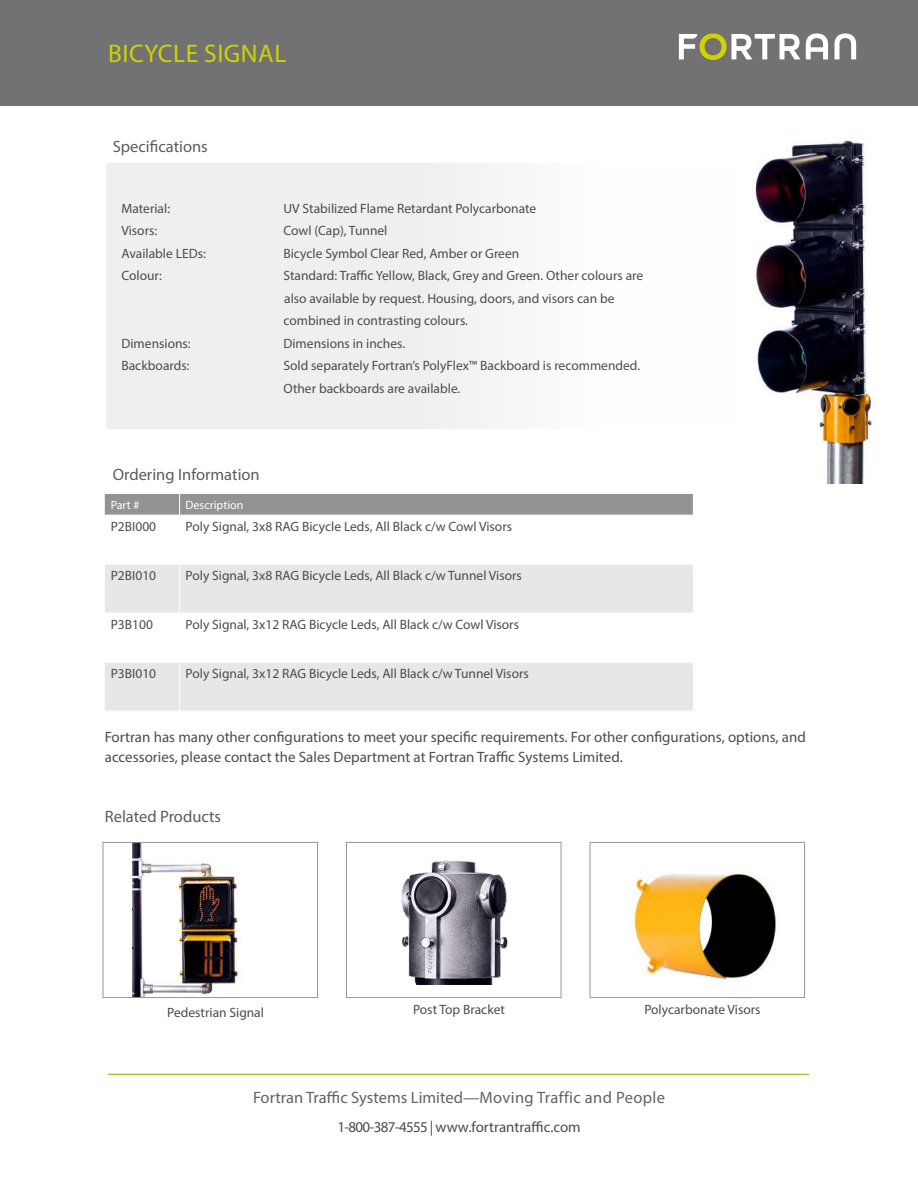
<style>
.page{position:relative;width:918px;height:1188px;background:#fff}
.page>*{position:absolute;margin:0;border:0;box-sizing:border-box;transform-origin:0 0}
.t1{font:25.5px "Myriad Pro";letter-spacing:.02em;color:#cfd400}
.t2{font:16.5px "Myriad Pro";color:#636366}
.t3{font:16.5px "Myriad Pro";color:#5e5c54}
.t4{font:15px/19.5px "Myriad Pro";color:#4b4c4d}
.t5{font:13.5px/22.5px "Myriad Pro";color:#4b4c4d}
.t6{font:12px "Myriad Pro";color:#fff}
</style>
<div class="page">
<div style="left:0;top:0;width:918px;height:105px;background:#717271"></div>
<svg style="left:679px;top:33px;width:121px;height:27px"></svg>
<svg style="left:806px;top:33px;width:22px;height:26px"></svg>
<svg style="left:835px;top:33px;width:21px;height:26px"></svg>
<hr style="left:108px;top:1074px;width:701px;height:1px;background:#a4c939">
<div style="left:105px;top:161px;width:703px;height:270px;background:linear-gradient(to bottom,#f4f4f4,#f4f4f4);border:2px solid #fff"></div>
<img style="left:741px;top:140px;width:135px;height:343px">
<img style="left:133px;top:844px;width:105px;height:152px">
<div style="left:103px;top:842px;width:215px;height:156px;border:1px solid #939598"></div>
<img style="left:401px;top:860px;width:107px;height:125px">
<div style="left:346px;top:842px;width:215px;height:156px;border:1px solid #939598"></div>
<img style="left:627px;top:871px;width:152px;height:113px">
<div style="left:590px;top:842px;width:215px;height:156px;border:1px solid #939598"></div>
<div style="left:105px;top:565px;width:588px;height:146px;background:#e6e7e9"></div>
<svg style="left:105px;top:614px;width:588px;height:48px"></svg>
<div style="left:105px;top:494px;width:589px;height:21px;background:#939393"></div>
<hr style="left:179px;top:564px;width:1px;height:49px;background:#fff">
<hr style="left:105px;top:613px;width:75px;height:1px;background:#fff">
<hr style="left:180px;top:613px;width:514px;height:1px;background:#fff">
<hr style="left:179px;top:613px;width:1px;height:49px;background:#fff">
<hr style="left:105px;top:662px;width:75px;height:1px;background:#fff">
<hr style="left:180px;top:662px;width:514px;height:1px;background:#fff">
<hr style="left:179px;top:662px;width:1px;height:49px;background:#fff">
<h1 class="t1" style="left:108px;top:38px;width:180px">BICYCLE SIGNAL</h1>
<p class="t3" style="left:113px;top:136px;width:97px">Specifications</p>
<p class="t5" style="left:122px;top:197px;width:50px">Material:</p>
<p class="t5" style="left:284px;top:197px;width:254px">UV Stabilized Flame Retardant Polycarbonate</p>
<p class="t5" style="left:122px;top:219px;width:37px">Visors:</p>
<p class="t5" style="left:284px;top:219px;width:105px">Cowl (Cap), Tunnel</p>
<p class="t5" style="left:122px;top:242px;width:86px">Available LEDs:</p>
<p class="t5" style="left:284px;top:242px;width:237px">Bicycle Symbol Clear Red, Amber or Green</p>
<p class="t5" style="left:122px;top:264px;width:42px">Colour:</p>
<p class="t5" style="left:284px;top:264px;width:361px">Standard: Traffic Yellow, Black, Grey and Green. Other colours are also available by request. Housing, doors, and visors can be combined in contrasting colours.</p>
<p class="t5" style="left:122px;top:332px;width:71px">Dimensions:</p>
<p class="t5" style="left:284px;top:332px;width:123px">Dimensions in inches.</p>
<p class="t5" style="left:122px;top:354px;width:70px">Backboards:</p>
<p class="t5" style="left:284px;top:354px;width:358px">Sold separately Fortran’s PolyFlex™ Backboard is recommended.<br>Other backboards are available.</p>
<p class="t3" style="left:113px;top:464px;width:148px">Ordering Information</p>
<p class="t6" style="left:111px;top:498px;width:30px">Part #</p>
<p class="t6" style="left:186px;top:498px;width:59px">Description</p>
<p class="t5" style="left:111px;top:515px;width:47px">P2BI000</p>
<p class="t5" style="left:186px;top:515px;width:328px">Poly Signal, 3x8 RAG Bicycle Leds, All Black c/w Cowl Visors</p>
<p class="t5" style="left:111px;top:564px;width:47px">P2BI010</p>
<p class="t5" style="left:186px;top:564px;width:338px">Poly Signal, 3x8 RAG Bicycle Leds, All Black c/w Tunnel Visors</p>
<p class="t5" style="left:111px;top:613px;width:44px">P3B100</p>
<p class="t5" style="left:186px;top:613px;width:335px">Poly Signal, 3x12 RAG Bicycle Leds, All Black c/w Cowl Visors</p>
<p class="t5" style="left:111px;top:662px;width:47px">P3BI010</p>
<p class="t5" style="left:186px;top:662px;width:345px">Poly Signal, 3x12 RAG Bicycle Leds, All Black c/w Tunnel Visors</p>
<p class="t4" style="left:105px;top:727px;width:703px">Fortran has many other configurations to meet your specific requirements. For other configurations, options, and accessories, please contact the Sales Department at Fortran Traffic Systems Limited.</p>
<p class="t3" style="left:105px;top:807px;width:118px">Related Products</p>
<p class="t5" style="left:167px;top:1001px;width:98px">Pedestrian Signal</p>
<p class="t5" style="left:413px;top:998px;width:93px">Post Top Bracket</p>
<p class="t5" style="left:644px;top:998px;width:118px">Polycarbonate Visors</p>
<p class="t2" style="left:253px;top:1088px;width:413px">Fortran Traffic Systems Limited—Moving Traffic and People</p>
<p class="t4" style="left:337px;top:1117px;width:245px">1-800-387-4555 | www.fortrantraffic.com</p>
</div>
